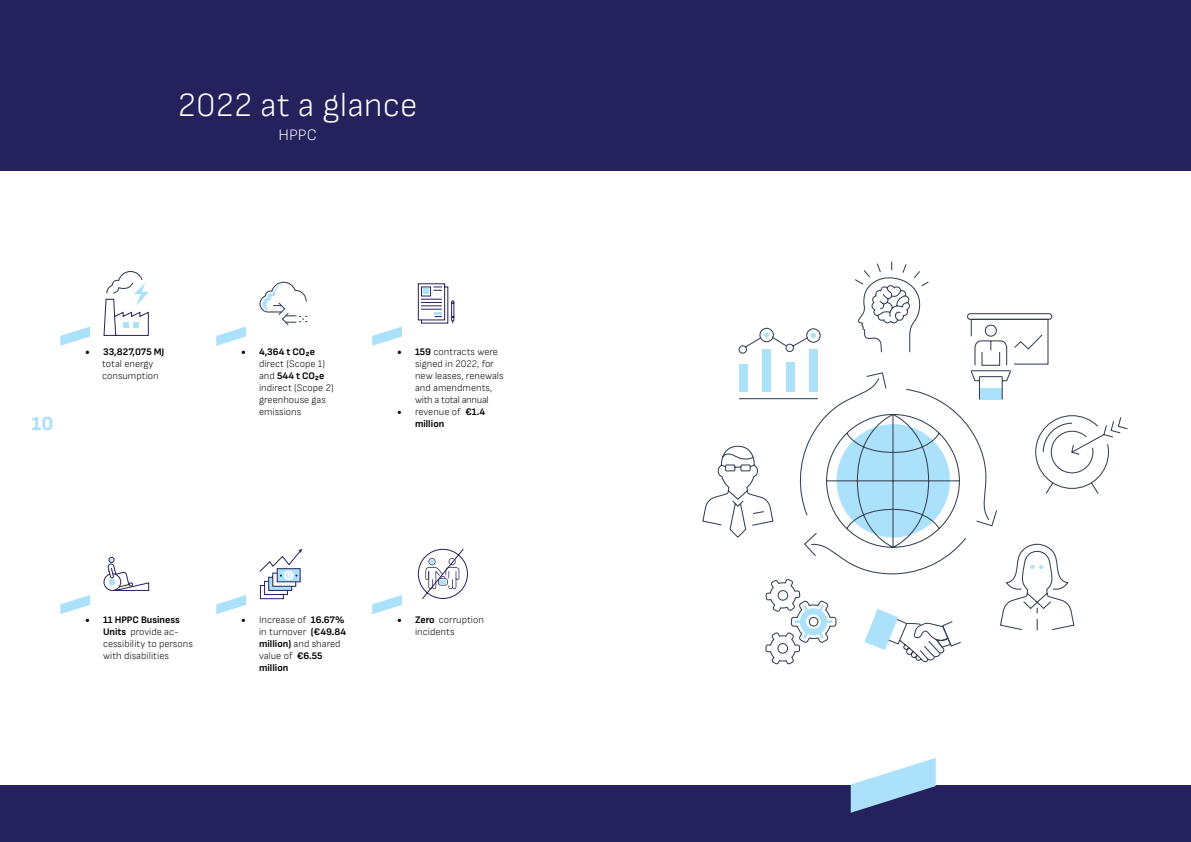
<style>
.page{position:relative;width:1191px;height:842px;background:#fff}
.page>*{position:absolute;margin:0;border:0;box-sizing:border-box;transform-origin:0 0}
.t1{font:300 34px "Sofia Sans";color:#fff}
.t2{font:800 20px "Sofia Sans";color:#abe1fa}
.t3{font:300 16px "Sofia Sans";color:#fff}
.t4{font:300 10px/12px "Sofia Sans";color:#000}
.t5{font:700 10px/12px "Sofia Sans";color:#000}
.t6{font:700 8px "Sofia Sans";color:#abe1fa}
.s1{font-family:"Minion Pro";font-weight:700;font-size:12px}
.s2{font-weight:700}
.s3{font-family:"Minion Pro";font-weight:400;font-size:12px}
.s4{font-weight:300}
</style>
<div class="page">
<div style="left:0;top:785px;width:1191px;height:57px;background:#25215d"></div>
<div style="left:0;top:0;width:1191px;height:170px;background:#25215d"></div>
<svg style="left:60px;top:327px;width:30px;height:19px"></svg>
<svg style="left:372px;top:327px;width:30px;height:19px"></svg>
<svg style="left:216px;top:327px;width:30px;height:19px"></svg>
<svg style="left:103px;top:271px;width:46px;height:65px"></svg>
<svg style="left:259px;top:281px;width:49px;height:44px"></svg>
<svg style="left:417px;top:283px;width:38px;height:41px"></svg>
<svg style="left:60px;top:595px;width:30px;height:19px"></svg>
<svg style="left:372px;top:595px;width:30px;height:19px"></svg>
<svg style="left:216px;top:595px;width:30px;height:19px"></svg>
<div style="left:103px;top:573px;width:18px;height:18px;border:1px solid #25215d;border-radius:50%"></div>
<svg style="left:107px;top:556px;width:43px;height:35px"></svg>
<svg style="left:259px;top:549px;width:43px;height:51px"></svg>
<svg style="left:417px;top:548px;width:51px;height:51px"></svg>
<svg style="left:850px;top:758px;width:85px;height:55px"></svg>
<svg style="left:765px;top:648px;width:35px;height:17px"></svg>
<svg style="left:764px;top:332px;width:5px;height:3px"></svg>
<div style="left:759px;top:328px;width:15px;height:14px;border:1px solid #354254;border-radius:50%"></div>
<svg style="left:702px;top:335px;width:373px;height:313px"></svg>
<svg style="left:864px;top:609px;width:98px;height:54px"></svg>
<svg style="left:797px;top:261px;width:331px;height:314px"></svg>
<svg style="left:1030px;top:565px;width:13px;height:4px"></svg>
<h1 class="t1" style="left:178px;top:85px;width:241px">2022 at a glance</h1>
<h3 class="t3" style="left:279px;top:125px;width:40px">HPPC</h3>
<h2 class="t2" style="left:32px;top:411px;width:24px">10</h2>
<p class="t4" style="left:102px;top:345px;width:64px;text-indent:-17px"><span class="s1">•</span> <span class="s2">33,827,075 MJ </span>total energy consumption</p>
<p class="t4" style="left:259px;top:345px;width:76px;text-indent:-18px"><span class="s1">•</span> <span class="s2">4,364 t CO₂e </span>direct (Scope 1) and <span class="s2">544 t CO₂e </span>indirect (Scope 2) greenhouse gas emissions</p>
<p class="t4" style="left:415px;top:345px;width:90px;text-indent:-18px"><span class="s1">•</span> <span class="s2">159</span> contracts were signed in 2022, for new leases, renewals and amendments, with a total annual</p>
<p class="t5" style="left:415px;top:405px;width:72px;text-indent:-18px"><span class="s3">•</span> <span class="s4">revenue of</span> €1.4 million</p>
<p class="t6" style="left:286px;top:570px;width:7px">Û</p>
<p class="t4" style="left:103px;top:614px;width:91px;text-indent:-18px"><span class="s1">•</span> <span class="s2">11 HPPC Business<br>Units</span> provide ac&shy;cessibility to persons with disabilities</p>
<p class="t4" style="left:259px;top:614px;width:89px;text-indent:-18px"><span class="s3">•</span> Increase of <span class="s2">16.67% </span>in turnover <span class="s2">(€49.84 million)</span> and shared value of <span class="s2">€6.55 million</span></p>
<p class="t4" style="left:415px;top:614px;width:70px;text-indent:-18px"><span class="s1">•</span> <span class="s2">Zero</span> corruption incidents</p>
</div>
